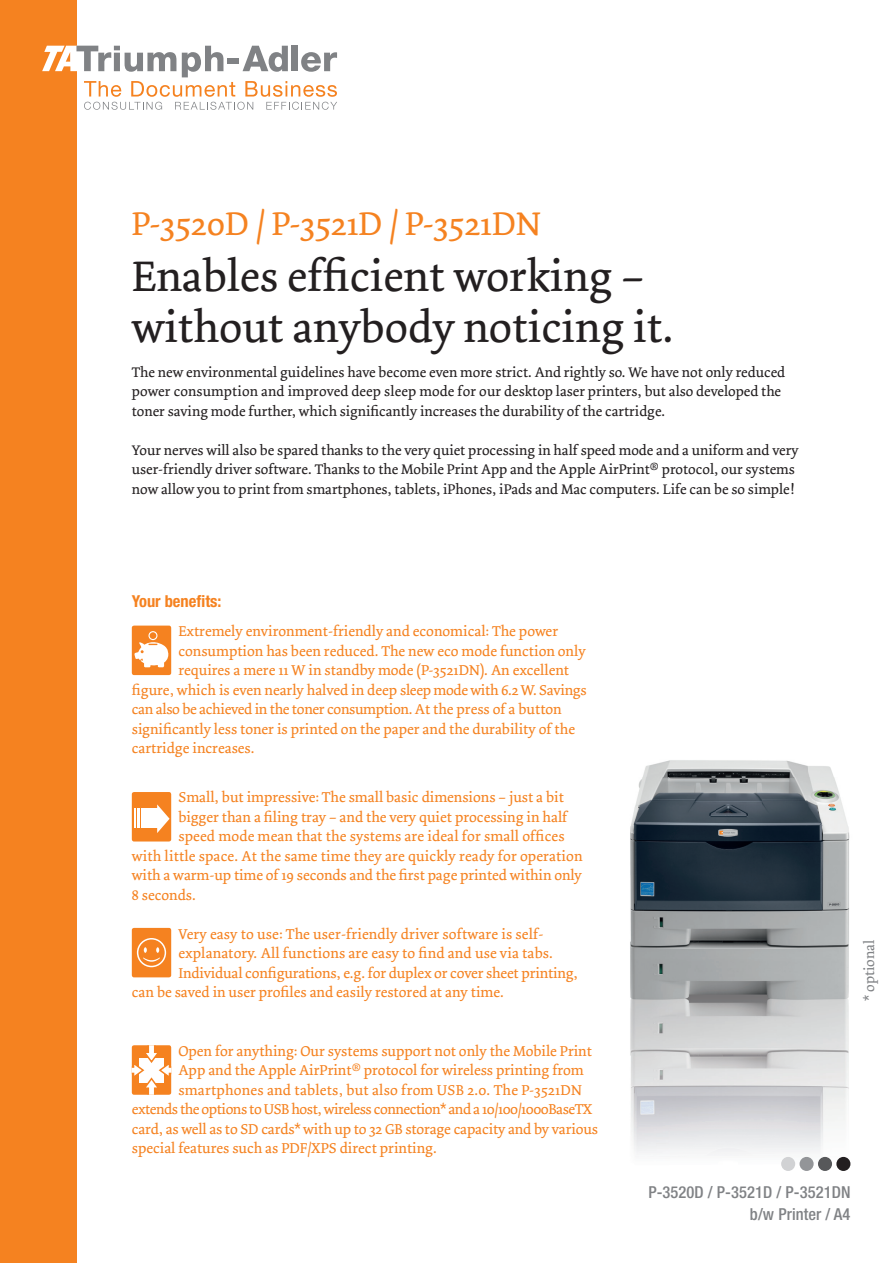
<style>
.page{position:relative;width:893px;height:1263px;background:#fff}
.page>*{position:absolute;margin:0;border:0;box-sizing:border-box;transform-origin:0 0}
.t1{font:45px/51px "Dolly";color:#231f20}
.t2{font:34.5px "Dolly";color:#f58220}
.t3{font:500 condensed 16.5px/22.5px "Helvetica Neue LT";letter-spacing:.005em;color:#808285;text-align:right}
.t4{font:700 condensed 16.5px "Helvetica Neue LT Std";color:#f58220}
.t5{font:15px "Dolly";color:#f58220}
.t6{font:15px "Dolly";letter-spacing:-.03em;color:#f58220}
.t7{font:15px "Dolly";letter-spacing:-.02em;color:#f58220}
.t8{font:14.7px/19.5px "Dolly";color:#231f20}
.t9{font:14.7px "Dolly";color:#808285}
</style>
<div class="page">
<img style="left:630px;top:760px;width:221px;height:411px">
<div style="left:0;top:0;width:77px;height:1263px;background:#f58220"></div>
<svg style="left:42px;top:46px;width:295px;height:64px"></svg>
<div style="left:781px;top:1157px;width:14px;height:14px;background:#d1d2d4;border-radius:50%"></div>
<div style="left:800px;top:1157px;width:14px;height:14px;background:#939598;border-radius:50%"></div>
<div style="left:818px;top:1157px;width:14px;height:14px;background:#57585a;border-radius:50%"></div>
<div style="left:836px;top:1157px;width:14px;height:14px;background:#231f20;border-radius:50%"></div>
<div style="left:132px;top:792px;width:39px;height:49px;background:#f58220;border-radius:2px"></div>
<div style="left:148px;top:809px;width:11px;height:19px;background:#fff"></div>
<div style="left:141px;top:809px;width:5px;height:19px;background:#fff"></div>
<hr style="left:137px;top:809px;width:3px;height:19px;background:#fff">
<svg style="left:135px;top:809px;width:1px;height:19px"></svg>
<svg style="left:157px;top:804px;width:13px;height:29px"></svg>
<div style="left:132px;top:626px;width:39px;height:49px;background:#f58220;border-radius:2px"></div>
<svg style="left:134px;top:638px;width:35px;height:29px"></svg>
<div style="left:148px;top:631px;width:9px;height:9px;border:1px solid #fff;border-radius:50%"></div>
<div style="left:132px;top:928px;width:39px;height:49px;background:#f58220;border-radius:2px"></div>
<div style="left:137px;top:938px;width:29px;height:29px;border:2px solid #fff;border-radius:50%"></div>
<svg style="left:143px;top:947px;width:17px;height:15px"></svg>
<svg style="left:132px;top:1045px;width:39px;height:50px"></svg>
<h2 class="t2" style="left:132px;top:203px;width:410px">P-3520D / P-3521D / P-3521DN</h2>
<h1 class="t1" style="left:132px;top:251px;width:544px">Enables efficient working – without anybody noticing it.</h1>
<p class="t8" style="left:132px;top:362px;width:655px">The new environmental guidelines have become even more strict. And rightly so. We have not only reduced power consumption and improved deep sleep mode for our desktop laser printers, but also developed the toner saving mode further, which significantly increases the durability of the cartridge.</p>
<p class="t8" style="left:132px;top:440px;width:668px">Your nerves will also be spared thanks to the very quiet processing in half speed mode and a uniform and very user-friendly driver software. Thanks to the Mobile Print App and the Apple AirPrint<sup>®</sup> protocol, our systems now allow you to print from smartphones, tablets, iPhones, iPads and Mac computers. Life can be so simple!</p>
<p class="t4" style="left:132px;top:591px;width:91px">Your benefits:</p>
<p class="t5" style="left:178px;top:623px;width:381px">Extremely environment-friendly and economical: The power</p>
<p class="t5" style="left:178px;top:642px;width:409px">consumption has been reduced. The new eco mode function only</p>
<p class="t5" style="left:178px;top:662px;width:392px">requires a mere 11 W in standby mode (P-3521DN). An excellent</p>
<p class="t5" style="left:132px;top:681px;width:456px">figure, which is even nearly halved in deep sleep mode with 6.2 W. Savings</p>
<p class="t7" style="left:132px;top:701px;width:431px">can also be achieved in the toner consumption. At the press of a button</p>
<p class="t5" style="left:132px;top:720px;width:445px">significantly less toner is printed on the paper and the durability of the</p>
<p class="t5" style="left:132px;top:740px;width:124px">cartridge increases.</p>
<p class="t5" style="left:178px;top:788px;width:387px">Small, but impressive: The small basic dimensions – just a bit</p>
<p class="t5" style="left:178px;top:808px;width:390px">bigger than a filing tray – and the very quiet processing in half</p>
<p class="t5" style="left:178px;top:827px;width:388px">speed mode mean that the systems are ideal for small offices</p>
<p class="t5" style="left:132px;top:847px;width:452px">with little space. At the same time they are quickly ready for operation</p>
<p class="t5" style="left:132px;top:866px;width:451px">with a warm-up time of 19 seconds and the first page printed within only</p>
<p class="t5" style="left:132px;top:886px;width:66px">8 seconds.</p>
<p class="t5" style="left:178px;top:925px;width:367px">Very easy to use: The user-friendly driver software is self-</p>
<p class="t5" style="left:178px;top:944px;width:376px">explanatory. All functions are easy to find and use via tabs.</p>
<p class="t5" style="left:178px;top:964px;width:401px">Individual configurations, e.g. for duplex or cover sheet printing,</p>
<p class="t5" style="left:132px;top:983px;width:374px">can be saved in user profiles and easily restored at any time.</p>
<p class="t5" style="left:178px;top:1042px;width:415px">Open for anything: Our systems support not only the Mobile Print</p>
<p class="t5" style="left:178px;top:1061px;width:407px">App and the Apple AirPrint<sup>®</sup> protocol for wireless printing from</p>
<p class="t5" style="left:178px;top:1081px;width:405px">smartphones and tablets, but also from USB 2.0. The P-3521DN</p>
<p class="t6" style="left:132px;top:1100px;width:462px">extends the options to USB host, wireless connection* and a 10/100/1000BaseTX</p>
<p class="t5" style="left:132px;top:1120px;width:468px">card, as well as to SD cards* with up to 32 GB storage capacity and by various</p>
<p class="t5" style="left:132px;top:1139px;width:307px">special features such as PDF/XPS direct printing.</p>
<p class="t9" style="left:861px;top:1000px;width:62px;rotate:-90deg">* optional</p>
<p class="t3" style="left:648px;top:1181px;width:204px">P-3520D / P-3521D / P-3521DN b/w Printer / A4</p>
</div>
